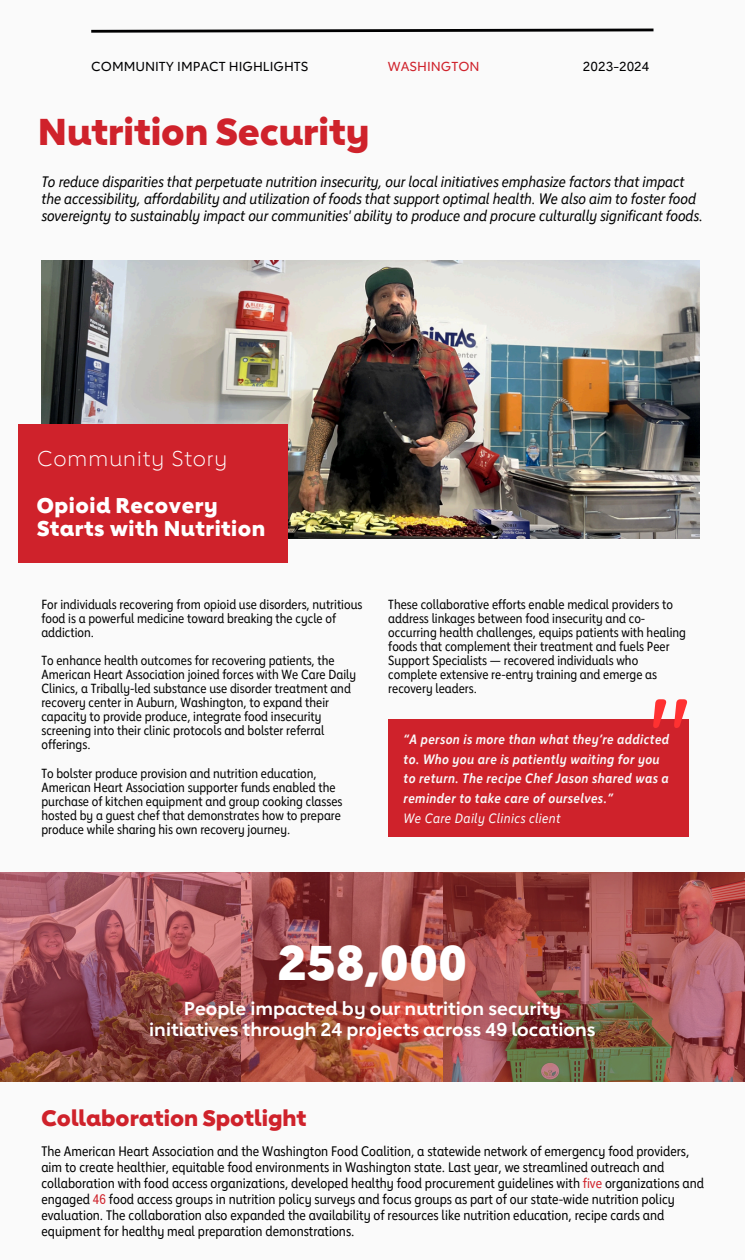
<style>
.page{position:relative;width:745px;height:1260px;background:#fff}
.page>*{position:absolute;margin:0;border:0;box-sizing:border-box;transform-origin:0 0}
.t1{font:500 100.88px "Quicksand";color:#ff3131}
.t2{font:800 48.5px "Lub Dub";color:#fff}
.t3{font:800 37.25px "Lub Dub";color:#cf222b}
.t4{font:800 22.25px "Lub Dub";color:#cf222b}
.t5{font:800 21.25px/23.5px "Lub Dub";letter-spacing:.025em;color:#fff}
.t6{font:300 21.25px "Lub Dub";letter-spacing:.025em;color:#fff}
.t7{font:700 18.5px/20.6px "Lub Dub";color:#fff;text-align:center}
.t8{font:italic 15.12px/16.9px "Lub Dub Condensed";color:#000}
.t9{font:13.75px/15.9px "Lub Dub Condensed";color:#000}
.t10{font:italic 700 13.38px/19.8px "Lub Dub Condensed";letter-spacing:.03em;color:#fafafa}
.t11{font:italic 13.38px "Lub Dub Condensed";letter-spacing:.03em;color:#fafafa}
.t12{font:13.12px/14px "Lub Dub Condensed";color:#000}
.t13{font:500 13px "Lub Dub";color:#000001}
.t14{font:500 13px "Lub Dub";color:#cf222b}
.s1{color:#cf222b}
</style>
<div class="page">
<div style="left:0;top:0;width:744px;height:1260px;background:#fafafa"></div>
<svg style="left:476px;top:28px;width:178px;height:4px"></svg>
<img style="left:0;top:873px;width:744px;height:209px">
<img style="left:41px;top:261px;width:658px;height:277px">
<img style="left:688px;top:719px;width:1px;height:74px">
<div style="left:388px;top:719px;width:300px;height:118px;background:#cf222b"></div>
<img style="left:91px;top:29px;width:562px;height:4px">
<div style="left:18px;top:424px;width:269px;height:138px;background:#cf222b"></div>
<p class="t13" style="left:91px;top:58px;width:218px">COMMUNITY IMPACT HIGHLIGHTS</p>
<p class="t14" style="left:388px;top:58px;width:93px">WASHINGTON</p>
<p class="t13" style="left:583px;top:58px;width:68px">2023-2024</p>
<p class="t3" style="left:38px;top:107px;width:333px">Nutrition Security</p>
<h3 class="t8" style="left:41px;top:173px;width:662px">To reduce disparities that perpetuate nutrition insecurity, our local initiatives emphasize factors that impact the accessibility, affordability and utilization of foods that support optimal health. We also aim to foster food sovereignty to sustainably impact our communities' ability to produce and procure culturally significant foods.</h3>
<h3 class="t6" style="left:37px;top:445px;width:192px">Community Story</h3>
<h3 class="t5" style="left:37px;top:493px;width:230px">Opioid Recovery<br>Starts with Nutrition</h3>
<p class="t12" style="left:41px;top:597px;width:322px">For individuals recovering from opioid use disorders, nutritious food is a powerful medicine toward breaking the cycle of addiction.</p>
<p class="t12" style="left:41px;top:653px;width:316px">To enhance health outcomes for recovering patients, the American Heart Association joined forces with We Care Daily Clinics, a Tribally-led substance use disorder treatment and recovery center in Auburn, Washington, to expand their capacity to provide produce, integrate food insecurity screening into their clinic protocols and bolster referral offerings.</p>
<p class="t12" style="left:41px;top:766px;width:302px">To bolster produce provision and nutrition education, American Heart Association supporter funds enabled the purchase of kitchen equipment and group cooking classes hosted by a guest chef that demonstrates how to prepare produce while sharing his own recovery journey.</p>
<p class="t12" style="left:388px;top:597px;width:299px">These collaborative efforts enable medical providers to address linkages between food insecurity and co&shy;occurring health challenges, equips patients with healing foods that complement their treatment and fuels Peer Support Specialists — recovered individuals who complete extensive re-entry training and emerge as recovery leaders.</p>
<p class="t10" style="left:403px;top:729px;width:267px">“A person is more than what they’re addicted to. Who you are is patiently waiting for you to return. The recipe Chef Jason shared was a reminder to take care of ourselves.”</p>
<p class="t11" style="left:403px;top:809px;width:158px">We Care Daily Clinics client</p>
<h1 class="t1" style="left:649px;top:669px;width:43px">"</h1>
<p class="t2" style="left:277px;top:931px;width:191px">258,000</p>
<p class="t7" style="left:149px;top:998px;width:448px">People impacted by our nutrition security initiatives through 24 projects across 49 locations</p>
<h6 class="t4" style="left:41px;top:1103px;width:266px">Collaboration Spotlight</h6>
<h2 class="t9" style="left:41px;top:1143px;width:663px">The American Heart Association and the Washington Food Coalition, a statewide network of emergency food providers, aim to create healthier, equitable food environments in Washington state. Last year, we streamlined outreach and collaboration with food access organizations, developed healthy food procurement guidelines with <span class="s1">five</span> organizations and engaged <span class="s1">46</span> food access groups in nutrition policy surveys and focus groups as part of our state-wide nutrition policy evaluation. The collaboration also expanded the availability of resources like nutrition education, recipe cards and equipment for healthy meal preparation demonstrations.</h2>
</div>
